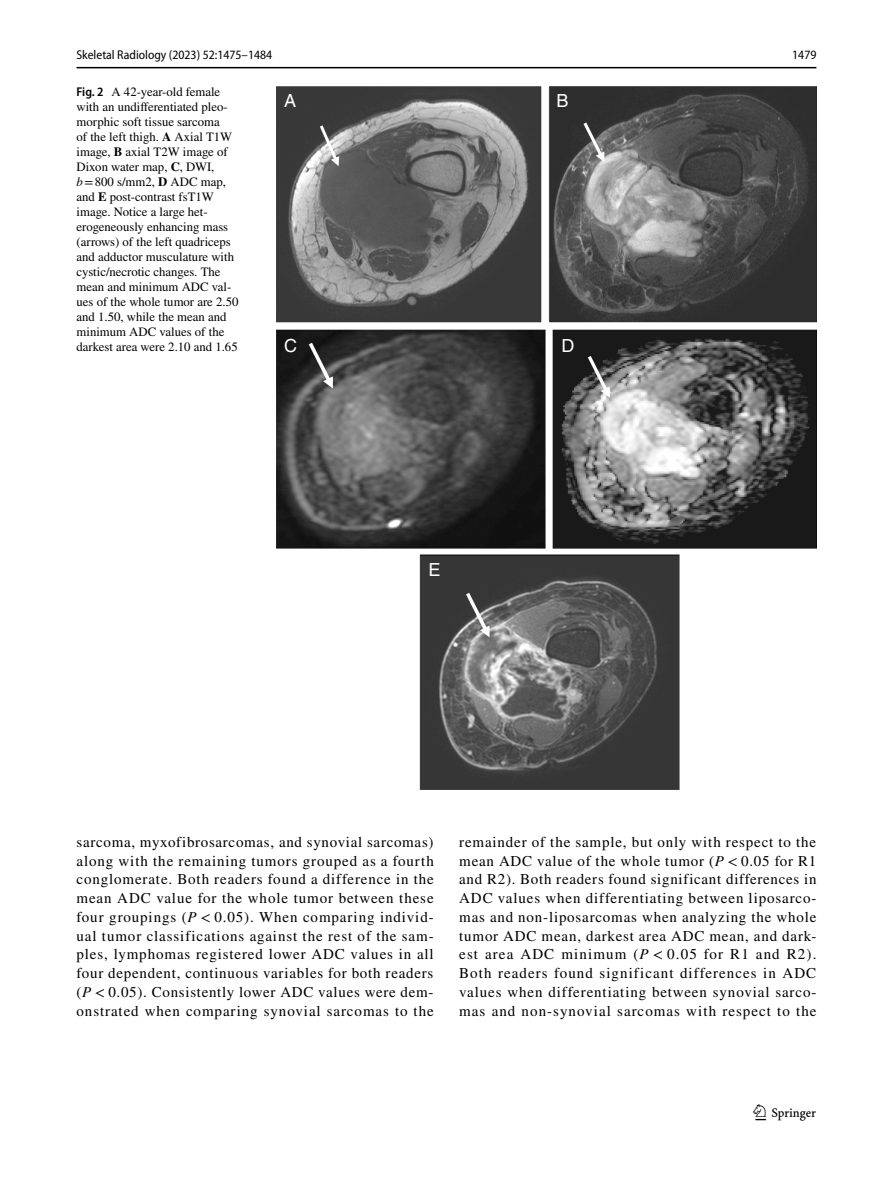
<style>
.page{position:relative;width:893px;height:1187px;background:#fff}
.page>*{position:absolute;margin:0;border:0;box-sizing:border-box;transform-origin:0 0}
.t1{font:22.5px "Springnew Regular 3";color:#000}
.t2{font:18px "Helvetica 2";color:#fff}
.t3{font:15px/18.8px "STIX";letter-spacing:.06em;color:#000;text-align:justify}
.t4{font:12.75px/15px "STIX";color:#000}
.t5{font:semi-condensed 12.75px "Myriad Pro";color:#000}
.s1{font-family:"Myriad Pro";font-weight:600;font-stretch:semi-condensed}
.s2{font-weight:700}
.s3{font-style:italic}
</style>
<div class="page">
<hr style="left:77px;top:67px;width:739px;height:1px;background:#000">
<img style="left:276px;top:87px;width:540px;height:702px">
<p class="t5" style="left:77px;top:48px;width:197px">Skeletal Radiology (2023) 52:1475–1484</p>
<p class="t5" style="left:792px;top:48px;width:26px">1479</p>
<p class="t4" style="left:77px;top:85px;width:163px"><span class="s1">Fig. 2</span> A 42-year-old female with an undifferentiated pleo&shy;morphic soft tissue sarcoma<br>of the left thigh. <span class="s2">A</span> Axial T1W image, <span class="s2">B</span> axial T2W image of<br>Dixon water map, <span class="s2">C</span>, DWI, <span class="s3">b</span>=800 s/mm2, <span class="s2">D</span> ADC map, and <span class="s2">E</span> post-contrast fsT1W image. Notice a large het&shy;erogeneously enhancing mass (arrows) of the left quadriceps and adductor musculature with cystic/necrotic changes. The mean and minimum ADC val&shy;ues of the whole tumor are 2.50 and 1.50, while the mean and minimum ADC values of the darkest area were 2.10 and 1.65</p>
<p class="t2" style="left:284px;top:90px;width:14px">A</p>
<p class="t2" style="left:557px;top:90px;width:14px">B</p>
<p class="t2" style="left:284px;top:335px;width:14px">C</p>
<p class="t2" style="left:561px;top:335px;width:14px">D</p>
<p class="t2" style="left:428px;top:559px;width:14px">E</p>
<p class="t3" style="left:77px;top:833px;width:359px">sarcoma, myxofibrosarcomas, and synovial sarcomas) along with the remaining tumors grouped as a fourth conglomerate. Both readers found a difference in the mean ADC value for the whole tumor between these four groupings (<span class="s3">P</span> &lt; 0.05). When comparing individ&shy;ual tumor classifications against the rest of the sam&shy;ples, lymphomas registered lower ADC values in all four dependent, continuous variables for both readers (<span class="s3">P</span> &lt; 0.05). Consistently lower ADC values were dem&shy;onstrated when comparing synovial sarcomas to the</p>
<p class="t3" style="left:459px;top:833px;width:359px">remainder of the sample, but only with respect to the mean ADC value of the whole tumor (<span class="s3">P</span> &lt; 0.05 for R1 and R2). Both readers found significant differences in ADC values when differentiating between liposarco&shy;mas and non-liposarcomas when analyzing the whole tumor ADC mean, darkest area ADC mean, and dark&shy;est area ADC minimum (<span class="s3">P</span> &lt; 0.05 for R1 and R2).<br>Both readers found significant differences in ADC values when differentiating between synovial sarco&shy;mas and non-synovial sarcomas with respect to the</p>
<h1 class="t1" style="left:755px;top:1104px;width:62px">1 3</h1>
</div>
